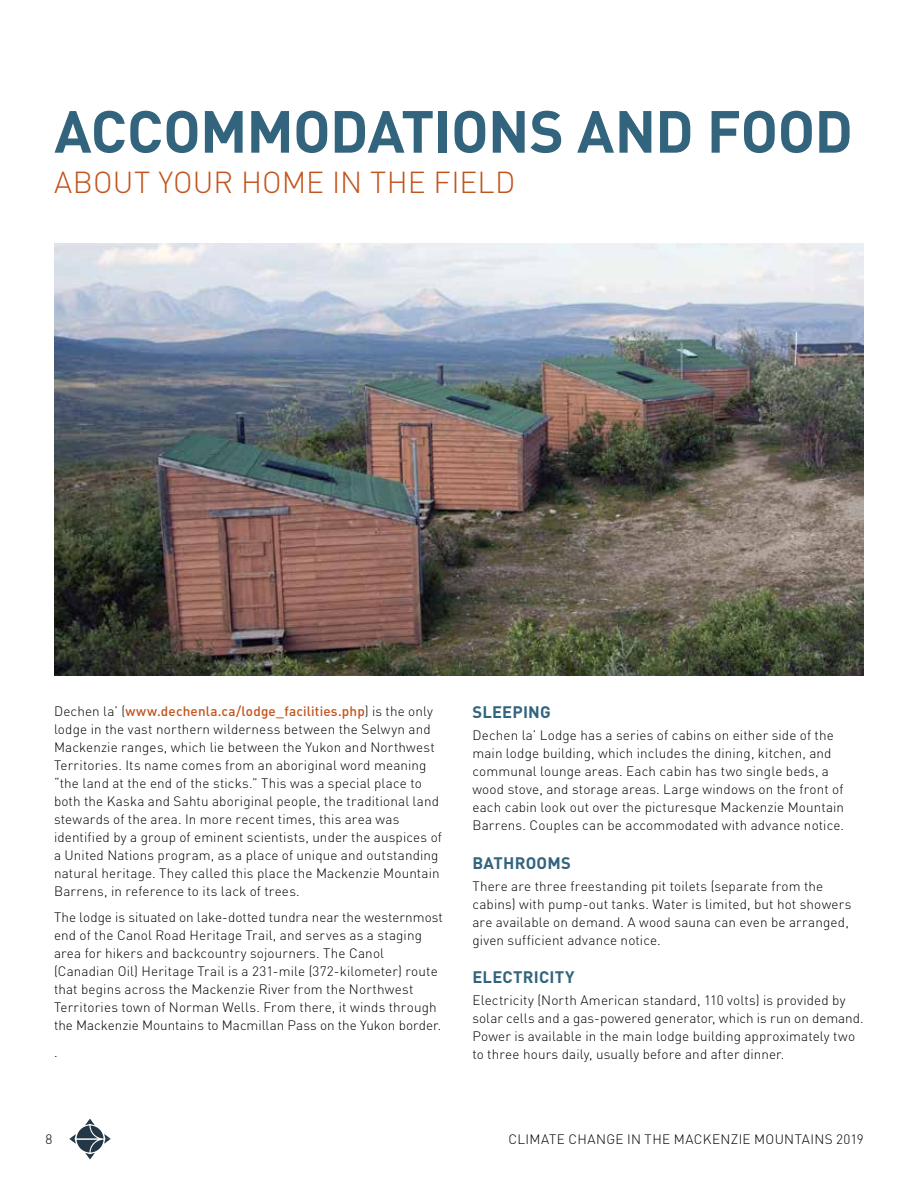
<style>
.page{position:relative;width:918px;height:1188px;background:#fff}
.page>*{position:absolute;margin:0;border:0;box-sizing:border-box;transform-origin:0 0}
.t1{font:700 58.5px "DINOT";letter-spacing:-.015em;color:#33647e}
.t2{font:300 30px "DINOT";color:#c1531b}
.t3{font:700 16.5px "DINOT";letter-spacing:.015em;color:#33647e}
.t4{font:300 13.5px/18px "DINOT";letter-spacing:.01em;color:#000}
.s1{font-weight:500;color:#c1531b}
</style>
<div class="page">
<svg style="left:69px;top:1119px;width:42px;height:41px"></svg>
<img style="left:54px;top:243px;width:810px;height:433px">
<h1 class="t1" style="left:54px;top:86px;width:800px">ACCOMMODATIONS AND FOOD</h1>
<h2 class="t2" style="left:54px;top:160px;width:463px">ABOUT YOUR HOME IN THE FIELD</h2>
<p class="t4" style="left:54px;top:701px;width:389px">Dechen la’ (<span class="s1">www.dechenla.ca/lodge_facilities.php</span>) is the only lodge in the vast northern wilderness between the Selwyn and Mackenzie ranges, which lie between the Yukon and Northwest Territories. Its name comes from an aboriginal word meaning “the land at the end of the sticks.” This was a special place to both the Kaska and Sahtu aboriginal people, the traditional land stewards of the area. In more recent times, this area was identified by a group of eminent scientists, under the auspices of a United Nations program, as a place of unique and outstanding natural heritage. They called this place the Mackenzie Mountain Barrens, in reference to its lack of trees.</p>
<p class="t4" style="left:54px;top:908px;width:391px">The lodge is situated on lake-dotted tundra near the westernmost end of the Canol Road Heritage Trail, and serves as a staging area for hikers and backcountry sojourners. The Canol (Canadian Oil) Heritage Trail is a 231-mile (372-kilometer) route that begins across the Mackenzie River from the Northwest Territories town of Norman Wells. From there, it winds through the Mackenzie Mountains to Macmillan Pass on the Yukon border.</p>
<p class="t4" style="left:54px;top:1042px;width:5px">.</p>
<p class="t3" style="left:473px;top:699px;width:80px">SLEEPING</p>
<p class="t4" style="left:472px;top:725px;width:373px">Dechen la’ Lodge has a series of cabins on either side of the main lodge building, which includes the dining, kitchen, and communal lounge areas. Each cabin has two single beds, a wood stove, and storage areas. Large windows on the front of each cabin look out over the picturesque Mackenzie Mountain Barrens. Couples can be accommodated with advance notice.</p>
<p class="t3" style="left:473px;top:850px;width:100px">BATHROOMS</p>
<p class="t4" style="left:472px;top:876px;width:380px">There are three freestanding pit toilets (separate from the cabins) with pump-out tanks. Water is limited, but hot showers are available on demand. A wood sauna can even be arranged, given sufficient advance notice.</p>
<p class="t3" style="left:473px;top:964px;width:104px">ELECTRICITY</p>
<p class="t4" style="left:472px;top:990px;width:393px">Electricity (North American standard, 110 volts) is provided by solar cells and a gas-powered generator, which is run on demand.<br>Power is available in the main lodge building approximately two to three hours daily, usually before and after dinner.</p>
<p class="t4" style="left:46px;top:1129px;width:8px">8</p>
<p class="t4" style="left:509px;top:1129px;width:357px">CLIMATE CHANGE IN THE MACKENZIE MOUNTAINS 2019</p>
</div>
